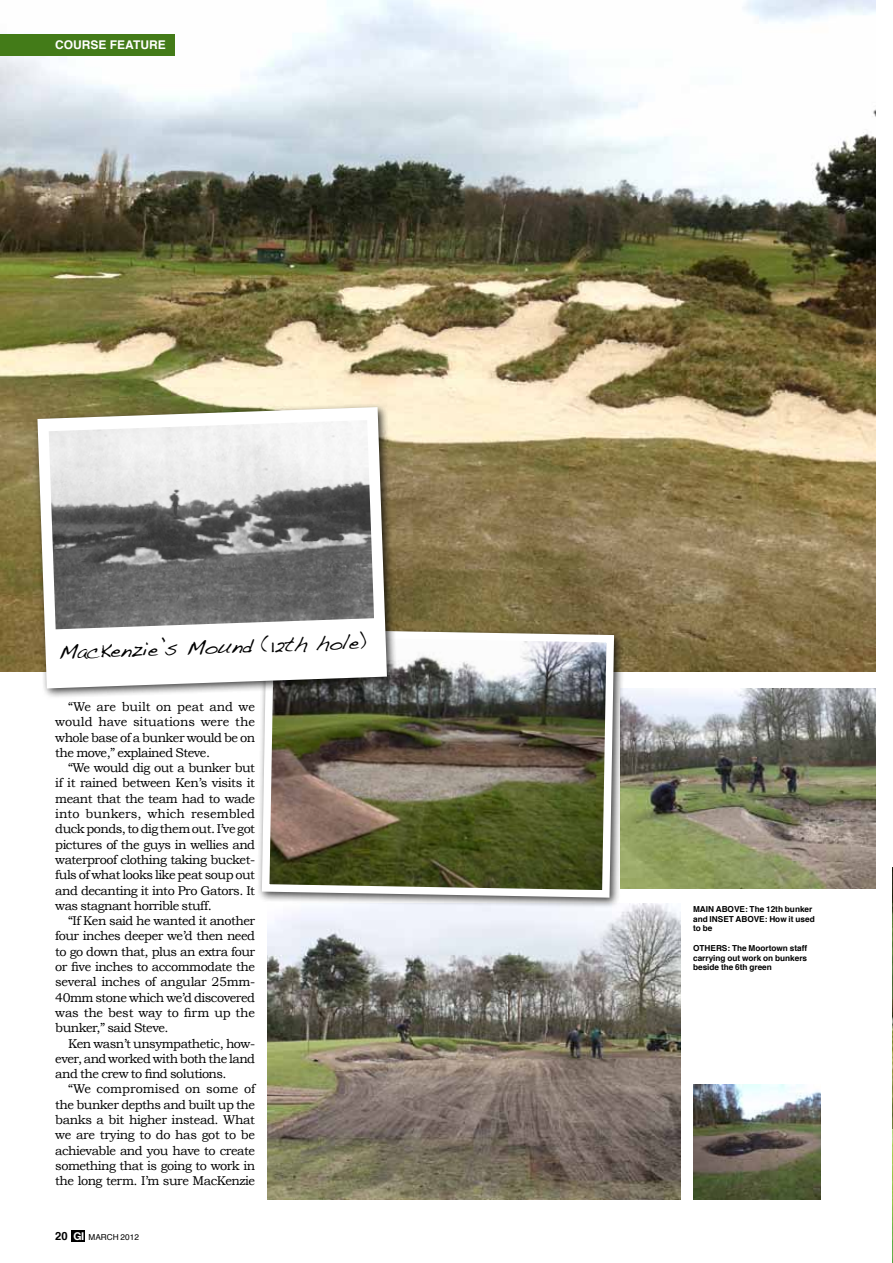
<style>
.page{position:relative;width:893px;height:1263px;background:#fff}
.page>*{position:absolute;margin:0;border:0;box-sizing:border-box;transform-origin:0 0}
.t1{font:21px "Handwriting Dakota";color:#000}
.t2{font:12.75px "Bookman Old Style";letter-spacing:-.04em;color:#000}
.t3{font:12.75px "Bookman Old Style";color:#000}
.t4{font:12.75px "Bookman Old Style";letter-spacing:-.005em;color:#000}
.t5{font:12.75px "Bookman Old Style";letter-spacing:-.015em;color:#000}
.t6{font:700 12px "Helvetica";color:#fff}
.t7{font:700 8.25px/9.8px "Helvetica";color:#000}
.t8{font:8.25px "Helvetica";color:#000}
.s1{font-weight:700;font-size:11.25px}
.s2{font-family:"Helvetica Neue";font-weight:700;font-size:10.8px;color:#fff}
</style>
<div class="page">
<img style="left:0;top:0;width:876px;height:672px">
<div style="left:71px;top:1230px;width:14px;height:11px;background:#000"></div>
<div style="left:0;top:34px;width:174px;height:21px;background:#437b18"></div>
<img style="left:268px;top:904px;width:412px;height:295px">
<img style="left:693px;top:1084px;width:128px;height:115px">
<img style="left:625px;top:688px;width:251px;height:201px">
<div style="left:257px;top:624px;width:368px;height:285px;background:#000;opacity:.75"></div>
<img style="left:258px;top:625px;width:360px;height:276px">
<div style="left:33px;top:402px;width:365px;height:297px;background:#000;opacity:.75"></div>
<svg style="left:35px;top:405px;width:354px;height:286px"></svg>
<hr style="left:892px;top:0;width:1px;height:868px;background:#00718b">
<img style="left:892px;top:868px;width:1px;height:131px">
<p class="t6" style="left:55px;top:35px;width:112px">COURSE Feature</p>
<p class="t1" style="left:58px;top:639px;width:310px;rotate:-2deg">MacKenzie’s Mound (12th hole)</p>
<p class="t4" style="left:68px;top:699px;width:189px">“We are built on peat and we</p>
<p class="t3" style="left:55px;top:714px;width:201px">would have situations were the</p>
<p class="t2" style="left:55px;top:730px;width:201px">whole base of a bunker would be on</p>
<p class="t2" style="left:55px;top:745px;width:156px">the move,” explained Steve.</p>
<p class="t2" style="left:68px;top:760px;width:189px">“We would dig out a bunker but</p>
<p class="t2" style="left:55px;top:776px;width:201px">if it rained between Ken’s visits it</p>
<p class="t2" style="left:55px;top:791px;width:201px">meant that the team had to wade</p>
<p class="t3" style="left:55px;top:806px;width:201px">into bunkers, which resembled</p>
<p class="t2" style="left:55px;top:822px;width:201px">duck ponds, to dig them out. I’ve got</p>
<p class="t2" style="left:55px;top:837px;width:201px">pictures of the guys in wellies and</p>
<p class="t2" style="left:55px;top:852px;width:201px">waterproof clothing taking bucket-</p>
<p class="t2" style="left:55px;top:867px;width:201px">fuls of what looks like peat soup out</p>
<p class="t2" style="left:55px;top:883px;width:201px">and decanting it into Pro Gators. It</p>
<p class="t2" style="left:55px;top:898px;width:158px">was stagnant horrible stuff.</p>
<p class="t2" style="left:68px;top:913px;width:189px">“If Ken said he wanted it another</p>
<p class="t2" style="left:55px;top:929px;width:201px">four inches deeper we’d then need</p>
<p class="t2" style="left:55px;top:944px;width:201px">to go down that, plus an extra four</p>
<p class="t2" style="left:55px;top:959px;width:201px">or five inches to accommodate the</p>
<p class="t2" style="left:55px;top:975px;width:201px">several inches of angular 25mm-</p>
<p class="t2" style="left:55px;top:990px;width:201px">40mm stone which we’d discovered</p>
<p class="t5" style="left:55px;top:1005px;width:201px">was the best way to firm up the</p>
<p class="t2" style="left:55px;top:1020px;width:115px">bunker,” said Steve.</p>
<p class="t2" style="left:68px;top:1036px;width:189px">Ken wasn’t unsympathetic, how-</p>
<p class="t2" style="left:55px;top:1051px;width:201px">ever, and worked with both the land</p>
<p class="t2" style="left:55px;top:1066px;width:173px">and the crew to find solutions.</p>
<p class="t4" style="left:68px;top:1082px;width:189px">“We compromised on some of</p>
<p class="t2" style="left:55px;top:1097px;width:201px">the bunker depths and built up the</p>
<p class="t2" style="left:55px;top:1112px;width:201px">banks a bit higher instead. What</p>
<p class="t2" style="left:55px;top:1128px;width:201px">we are trying to do has got to be</p>
<p class="t2" style="left:55px;top:1143px;width:201px">achievable and you have to create</p>
<p class="t2" style="left:55px;top:1158px;width:201px">something that is going to work in</p>
<p class="t2" style="left:55px;top:1173px;width:201px">the long term. I’m sure MacKenzie</p>
<p class="t8" style="left:55px;top:1231px;width:85px"><span class="s1">20</span> <span class="s2">GI</span> MARCH 2012</p>
<p class="t7" style="left:693px;top:904px;width:123px">MAIN ABOVE: The 12th bunker and INSET ABOVE: How it used to be</p>
<p class="t7" style="left:693px;top:943px;width:116px;text-align:justify">OTHERS: The Moortown staff carrying out work on bunkers beside the 6th green</p>
</div>
